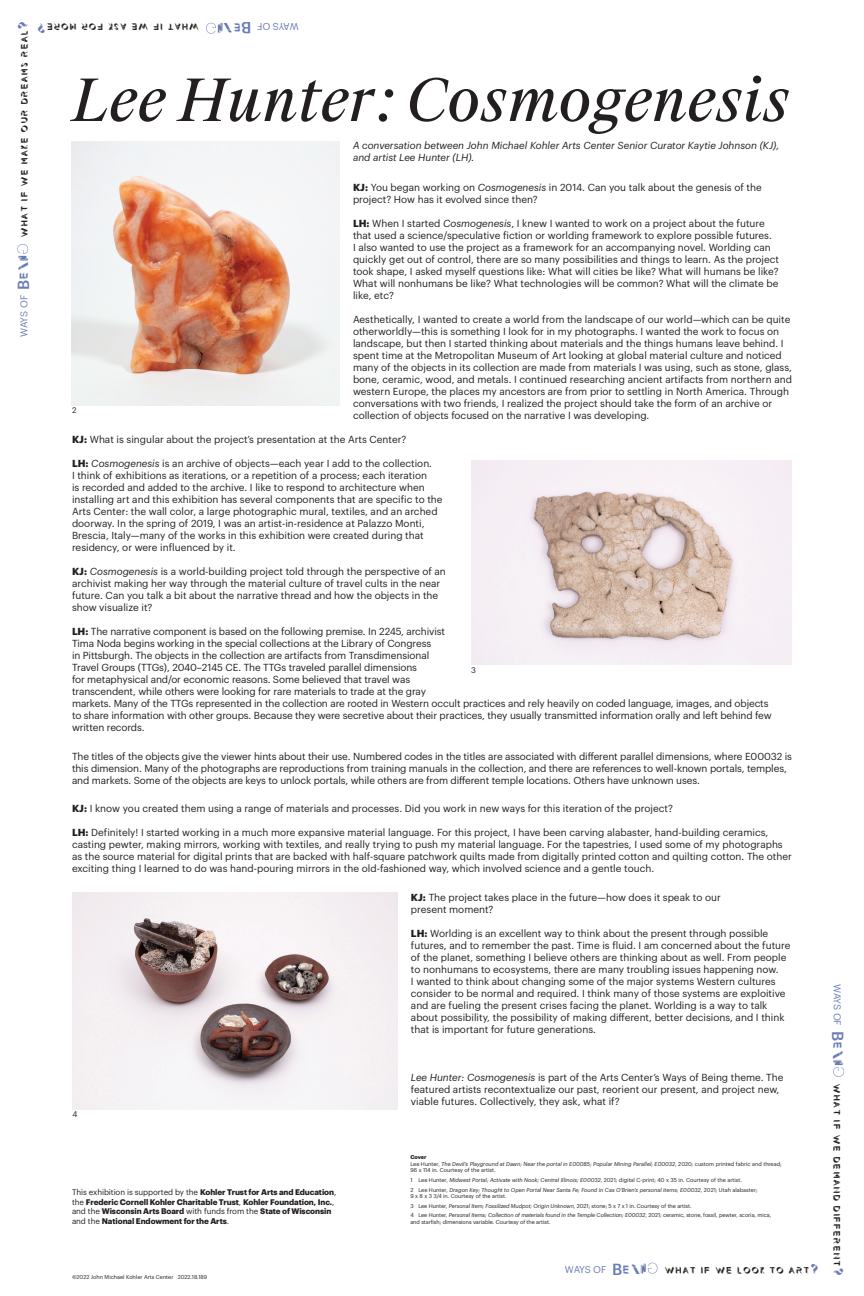
<style>
.page{position:relative;width:864px;height:1296px;background:#fff}
.page>*{position:absolute;margin:0;border:0;box-sizing:border-box;transform-origin:0 0}
.t1{font:italic 58.5px "Suisse Works";color:#231f20}
.t2{font:16.5px "Demode";color:#697bb7}
.t3{font:500 15.8px "Graphik";color:#697bb8}
.t4{font:13.7px "Demode";color:#697bb8}
.t5{font:11.4px "Demode";color:#241f21}
.graphik_reg_body{font:10px/12px "Graphik";color:#231f20}
.graphik_red_ital_sub{font:italic 10px/12px "Graphik";color:#231f20}
.t6{font:9.7px "Graphik";color:#697bb8}
.t7{font:700 8px/9.6px "Graphik";letter-spacing:-.01em;color:#231f20}
.t8{font:8px "Graphik";color:#231f20}
.t9{font:5.5px/6.6px "Graphik";letter-spacing:-.005em;color:#231f20}
.t10{font:italic 5.5px/6.6px "Graphik";color:#231f20}
.t11{font:700 5.5px "Graphik";letter-spacing:-.01em;color:#231f20}
.s1{font-size:16.5px;color:#697bb7}
.s2{font-family:"Graphik Super";font-style:italic;font-size:12.6px}
.s3{font-weight:500;font-size:15.8px}
.s4{font-family:"Demode";font-size:13.7px}
.s5{font-weight:700}
.s6{font-style:italic}
.s7{font-weight:400}
.s8{font-style:normal}
</style>
<div class="page">
<img style="left:471px;top:460px;width:321px;height:205px">
<img style="left:72px;top:141px;width:268px;height:264px">
<img style="left:72px;top:893px;width:325px;height:217px">
<svg style="left:206px;top:23px;width:17px;height:11px"></svg>
<svg style="left:17px;top:244px;width:11px;height:17px"></svg>
<svg style="left:833px;top:1060px;width:11px;height:17px"></svg>
<svg style="left:641px;top:1263px;width:16px;height:11px"></svg>
<p class="t5" style="left:18px;top:238px;width:218px;rotate:-90deg">WHAT IF WE MAKE OUR DREAMS REAL<span class="s1">?</span></p>
<h3 class="t4" style="left:242px;top:36px;width:32px;rotate:-180deg">E <span class="s2">i</span></h3>
<h3 class="t3" style="left:252px;top:40px;width:12px;rotate:-180deg">B</h3>
<p class="t6" style="left:299px;top:34px;width:43px;rotate:-180deg">WAYS OF</p>
<p class="t6" style="left:17px;top:337px;width:90px;rotate:-90deg">WAYS OF <span class="s3">B</span><span class="s4">E</span><span class="s2">i</span></p>
<h2 class="t2" style="left:46px;top:38px;width:11px;rotate:-180deg">?</h2>
<p class="t5" style="left:200px;top:33px;width:155px;rotate:-180deg">WHAT IF WE ASK FOR MORE</p>
<p class="t1" style="left:72px;top:63px;width:720px">Lee Hunter: Cosmogenesis</p>
<p class="graphik_red_ital_sub" style="left:353px;top:139px;width:428px">A conversation between John Michael Kohler Arts Center Senior Curator Kaytie Johnson (KJ), and artist Lee Hunter (LH).</p>
<p class="graphik_reg_body" style="left:353px;top:181px;width:410px"><span class="s5">KJ:</span> You began working on <span class="s6">Cosmogenesis</span> in 2014. Can you talk about the genesis of the project? How has it evolved since then?</p>
<p class="graphik_reg_body" style="left:353px;top:217px;width:428px"><span class="s5">LH:</span> When I started <span class="s6">Cosmogenesis</span>, I knew I wanted to work on a project about the future that used a science/speculative fiction or worlding framework to explore possible futures.<br>I also wanted to use the project as a framework for an accompanying novel. Worlding can quickly get out of control, there are so many possibilities and things to learn. As the project took shape, I asked myself questions like: What will cities be like? What will humans be like?<br>What will nonhumans be like? What technologies will be common? What will the climate be like, etc?</p>
<p class="graphik_reg_body" style="left:353px;top:313px;width:441px">Aesthetically, I wanted to create a world from the landscape of our world—which can be quite otherworldly—this is something I look for in my photographs. I wanted the work to focus on landscape, but then I started thinking about materials and the things humans leave behind. I spent time at the Metropolitan Museum of Art looking at global material culture and noticed many of the objects in its collection are made from materials I was using, such as stone, glass, bone, ceramic, wood, and metals. I continued researching ancient artifacts from northern and western Europe, the places my ancestors are from prior to settling in North America. Through conversations with two friends, I realized the project should take the form of an archive or collection of objects focused on the narrative I was developing.</p>
<p class="graphik_reg_body" style="left:72px;top:433px;width:336px"><span class="s5">KJ:</span> What is singular about the project’s presentation at the Arts Center?</p>
<p class="graphik_reg_body" style="left:72px;top:457px;width:372px"><span class="s5">LH:</span> <span class="s6">Cosmogenesis</span> is an archive of objects—each year I add to the collection.<br>I think of exhibitions as iterations, or a repetition of a process; each iteration<br>is recorded and added to the archive. I like to respond to architecture when installing art and this exhibition has several components that are specific to the Arts Center: the wall color, a large photographic mural, textiles, and an arched doorway. In the spring of 2019, I was an artist-in-residence at Palazzo Monti, Brescia, Italy—many of the works in this exhibition were created during that residency, or were influenced by it.</p>
<p class="graphik_reg_body" style="left:72px;top:565px;width:375px"><span class="s5">KJ:</span> <span class="s6">Cosmogenesis</span> is a world-building project told through the perspective of an archivist making her way through the material culture of travel cults in the near future. Can you talk a bit about the narrative thread and how the objects in the show visualize it?</p>
<p class="graphik_reg_body" style="left:72px;top:625px;width:701px"><span class="s5">LH:</span> The narrative component is based on the following premise. In 2245, archivist<br>Tima Noda begins working in the special collections at the Library of Congress<br>in Pittsburgh. The objects in the collection are artifacts from Transdimensional<br>Travel Groups (TTGs), 2040–2145 CE. The TTGs traveled parallel dimensions<br>for metaphysical and/or economic reasons. Some believed that travel was<br>transcendent, while others were looking for rare materials to trade at the gray<br>markets. Many of the TTGs represented in the collection are rooted in Western occult practices and rely heavily on coded language, images, and objects to share information with other groups. Because they were secretive about their practices, they usually transmitted information orally and left behind few written records.</p>
<p class="graphik_reg_body" style="left:72px;top:749px;width:721px">The titles of the objects give the viewer hints about their use. Numbered codes in the titles are associated with different parallel dimensions, where E00032 is this dimension. Many of the photographs are reproductions from training manuals in the collection, and there are references to well-known portals, temples, and markets. Some of the objects are keys to unlock portals, while others are from different temple locations. Others have unknown uses.</p>
<p class="graphik_reg_body" style="left:72px;top:802px;width:602px"><span class="s5">KJ:</span> I know you created them using a range of materials and processes. Did you work in new ways for this iteration of the project?</p>
<p class="graphik_reg_body" style="left:72px;top:826px;width:721px"><span class="s5">LH:</span> Definitely! I started working in a much more expansive material language. For this project, I have been carving alabaster, hand-building ceramics, casting pewter, making mirrors, working with textiles, and really trying to push my material language. For the tapestries, I used some of my photographs as the source material for digital prints that are backed with half-square patchwork quilts made from digitally printed cotton and quilting cotton. The other exciting thing I learned to do was hand-pouring mirrors in the old-fashioned way, which involved science and a gentle touch.</p>
<p class="graphik_reg_body" style="left:411px;top:890px;width:311px"><span class="s5">KJ:</span> The project takes place in the future—how does it speak to our present moment?</p>
<p class="graphik_reg_body" style="left:411px;top:926px;width:381px"><span class="s5">LH:</span> Worlding is an excellent way to think about the present through possible futures, and to remember the past. Time is fluid. I am concerned about the future of the planet, something I believe others are thinking about as well. From people to nonhumans to ecosystems, there are many troubling issues happening now.<br>I wanted to think about changing some of the major systems Western cultures consider to be normal and required. I think many of those systems are exploitive and are fueling the present crises facing the planet. Worlding is a way to talk about possibility, the possibility of making different, better decisions, and I think that is important for future generations.</p>
<p class="graphik_reg_body" style="left:411px;top:1070px;width:374px"><span class="s6">Lee Hunter: Cosmogenesis</span> is part of the Arts Center’s Ways of Being theme. The featured artists recontextualize our past, reorient our present, and project new, viable futures. Collectively, they ask, what if?</p>
<p class="t8" style="left:72px;top:404px;width:6px">2</p>
<p class="t8" style="left:471px;top:664px;width:6px">3</p>
<p class="t8" style="left:72px;top:1108px;width:6px">4</p>
<p class="t7" style="left:72px;top:1187px;width:266px"><span class="s7">This exhibition is supported by the</span> Kohler Trust for Arts and Education<span class="s7">, the</span> Frederic Cornell Kohler Charitable Trust<span class="s7">,</span> Kohler Foundation, Inc.<span class="s7">, and the</span> Wisconsin Arts Board <span class="s7">with funds from the</span> State of Wisconsin <span class="s7">and the</span> National Endowment for the Arts<span class="s7">.</span></p>
<p class="t9" style="left:72px;top:1273px;width:137px">©2022 John Michael Kohler Arts Center 2022.18.189</p>
<p class="t11" style="left:410px;top:1153px;width:18px">Cover</p>
<p class="t10" style="left:410px;top:1160px;width:373px"><span class="s8">Lee Hunter,</span> The Devil’s Playground at Dawn; Near the portal in E00085; Popular Mining Parallel; E00032<span class="s8">, 2020; custom printed fabric and thread;<br>96 x 114 in. Courtesy of the artist.</span></p>
<p class="t9" style="left:410px;top:1176px;width:333px">1 Lee Hunter, <span class="s6">Midwest Portal; Activate with Nook; Central Illinois; E00032</span>, 2021; digital C-print; 40 x 35 in. Courtesy of the artist.</p>
<p class="t10" style="left:410px;top:1186px;width:349px"><span class="s8">2 Lee Hunter,</span> Dragon Key; Thought to Open Portal Near Santa Fe; Found in Cas O’Brien’s personal items; E00032<span class="s8">, 2021; Utah alabaster;<br>9 x 8 x 3 3/4 in. Courtesy of the artist.</span></p>
<p class="t9" style="left:410px;top:1202px;width:283px">3 Lee Hunter, <span class="s6">Personal Item; Fossilized Mudpot; Origin Unknown</span>, 2021; stone; 5 x 7 x 1 in. Courtesy of the artist.</p>
<p class="t9" style="left:410px;top:1212px;width:362px">4 Lee Hunter, <span class="s6">Personal Items; Collection of materials found in the Temple Collection; E00032</span>, 2021; ceramic, stone, fossil, pewter, scoria, mica, and starfish; dimensions variable. Courtesy of the artist.</p>
<p class="t6" style="left:565px;top:1262px;width:90px">WAYS OF <span class="s3">B</span><span class="s4">E</span> <span class="s2">i</span></p>
<p class="t5" style="left:664px;top:1263px;width:156px">WHAT IF WE LOOK TO ART<span class="s1">?</span></p>
<p class="t6" style="left:845px;top:984px;width:90px;rotate:90deg">WAYS OF <span class="s3">B</span><span class="s4">E</span><span class="s2">i</span></p>
<p class="t5" style="left:844px;top:1083px;width:194px;rotate:90deg">WHAT IF WE DEMAND DIFFERENT<span class="s1">?</span></p>
</div>
